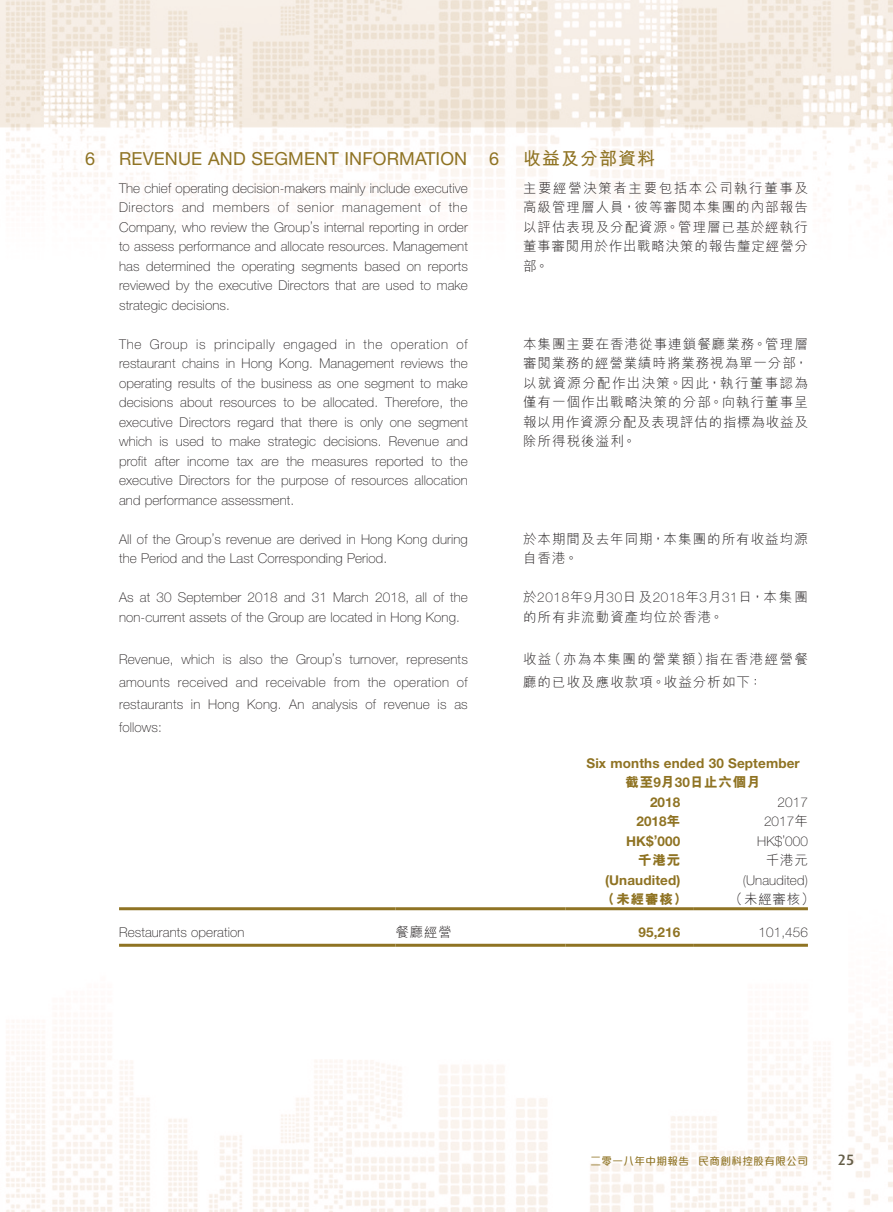
<style>
.page{position:relative;width:893px;height:1212px;background:#fff}
.page>*{position:absolute;margin:0;border:0;box-sizing:border-box;transform-origin:0 0}
.Heading_2{font:18px "Helvetica Neue LT Std";letter-spacing:.01em;color:#8f7323}
.C_Heading_2{font:700 18px "M Hei HK";letter-spacing:.06em;color:#8f7323}
.C_Heading_2-2{font:18px "Helvetica Neue LT Std";color:#8f7323}
.t1{font:500 15px "Dax";color:#645d47}
.Body_Text{font:100 13.5px/19.5px "Helvetica Neue LT Std";letter-spacing:.01em;color:#231f20;text-align:justify}
.C_Body_Text{font:300 13.5px/19.5px "M Hei HK";letter-spacing:.075em;color:#231f20;text-align:justify}
.Body_Text-2{font:700 13.5px "Helvetica Neue LT Std";letter-spacing:.01em;color:#8f7323}
.C_Body_Text-2{font:300 13.5px/22.5px "M Hei HK";letter-spacing:.105em;color:#231f20}
.Body_Text-3{font:800 13.5px "M Hei HK";letter-spacing:.06em;color:#8f7323}
.Body_Text-4{font:300 13.5px "M Hei HK";letter-spacing:.06em;color:#231f20}
.t2{font:500 10.5px "M Elle HK";letter-spacing:.05em;color:#8f7323}
.s1{font-family:"Helvetica Neue LT Std";font-weight:100}
.s2{font-family:"Helvetica Neue LT Std";font-weight:700}
.s3{font-family:"M Hei HK";font-weight:800}
.s4{font-family:"M Hei HK";font-weight:300}
</style>
<div class="page">
<img style="left:0;top:0;width:893px;height:1212px">
<hr style="left:119px;top:907px;width:276px;height:3px;background:#8f7323">
<hr style="left:395px;top:907px;width:171px;height:3px;background:#8f7323">
<hr style="left:566px;top:907px;width:127px;height:3px;background:#8f7323">
<hr style="left:693px;top:907px;width:115px;height:3px;background:#8f7323">
<hr style="left:119px;top:944px;width:276px;height:3px;background:#8f7323">
<hr style="left:395px;top:944px;width:171px;height:3px;background:#8f7323">
<hr style="left:566px;top:944px;width:127px;height:3px;background:#8f7323">
<hr style="left:693px;top:944px;width:115px;height:3px;background:#8f7323">
<p class="Heading_2" style="left:85px;top:148px;width:12px">6</p>
<p class="Heading_2" style="left:119px;top:148px;width:350px">REVENUE AND SEGMENT INFORMATION</p>
<p class="Body_Text" style="left:119px;top:178px;width:350px">The chief operating decision-makers mainly include executive Directors and members of senior management of the Company, who review the Group’s internal reporting in order to assess performance and allocate resources. Management has determined the operating segments based on reports reviewed by the executive Directors that are used to make strategic decisions.</p>
<p class="Body_Text" style="left:119px;top:334px;width:350px">The Group is principally engaged in the operation of restaurant chains in Hong Kong. Management reviews the operating results of the business as one segment to make decisions about resources to be allocated. Therefore, the executive Directors regard that there is only one segment which is used to make strategic decisions. Revenue and profit after income tax are the measures reported to the executive Directors for the purpose of resources allocation and performance assessment.</p>
<p class="Body_Text" style="left:119px;top:529px;width:350px">All of the Group’s revenue are derived in Hong Kong during the Period and the Last Corresponding Period.</p>
<p class="Body_Text" style="left:119px;top:588px;width:350px">As at 30 September 2018 and 31 March 2018, all of the non-current assets of the Group are located in Hong Kong.</p>
<p class="Body_Text" style="left:119px;top:648px;width:350px;line-height:22.5px">Revenue, which is also the Group’s turnover, represents amounts received and receivable from the operation of restaurants in Hong Kong. An analysis of revenue is as follows:</p>
<p class="C_Heading_2-2" style="left:489px;top:148px;width:12px">6</p>
<p class="C_Heading_2" style="left:523px;top:145px;width:134px">收益及分部資料</p>
<p class="C_Body_Text" style="left:523px;top:178px;width:286px">主要經營決策者主要包括本公司執行董事及高級管理層人員，彼等審閱本集團的內部報告以評估表現及分配資源。管理層已基於經執行董事審閱用於作出戰略決策的報告釐定經營分部。</p>
<p class="C_Body_Text" style="left:523px;top:334px;width:286px">本集團主要在香港從事連鎖餐廳業務。管理層審閱業務的經營業績時將業務視為單一分部，以就資源分配作出決策。因此，執行董事認為僅有一個作出戰略決策的分部。向執行董事呈報以用作資源分配及表現評估的指標為收益及除所得稅後溢利。</p>
<p class="C_Body_Text" style="left:523px;top:529px;width:286px">於本期間及去年同期，本集團的所有收益均源自香港。</p>
<p class="C_Body_Text" style="left:523px;top:587px;width:286px">於<span class="s1">2018</span>年<span class="s1">9</span>月<span class="s1">30</span>日及<span class="s1">2018</span>年<span class="s1">3</span>月<span class="s1">31</span>日，本集團的所有非流動資產均位於香港。</p>
<p class="C_Body_Text-2" style="left:523px;top:647px;width:286px">收益（亦為本集團的營業額）指在香港經營餐廳的已收及應收款項。收益分析如下：</p>
<p class="Body_Text-2" style="left:586px;top:754px;width:215px">Six months ended 30 September</p>
<p class="Body_Text-3" style="left:626px;top:775px;width:136px">截至<span class="s2">9</span>月<span class="s2">30</span>日止六個月</p>
<p class="Body_Text-2" style="left:650px;top:793px;width:32px">2018</p>
<p class="Body_Text" style="left:778px;top:792px;width:32px">2017</p>
<p class="Body_Text-2" style="left:636px;top:813px;width:45px">2018<span class="s3">年</span></p>
<p class="Body_Text" style="left:764px;top:811px;width:45px">2017<span class="s4">年</span></p>
<p class="Body_Text-2" style="left:626px;top:832px;width:56px">HK$’000</p>
<p class="Body_Text" style="left:757px;top:831px;width:52px">HK$’000</p>
<p class="Body_Text-3" style="left:638px;top:853px;width:44px">千港元</p>
<p class="Body_Text-4" style="left:766px;top:853px;width:44px">千港元</p>
<p class="Body_Text-2" style="left:605px;top:871px;width:77px">(Unaudited)</p>
<p class="Body_Text" style="left:743px;top:870px;width:67px">(Unaudited)</p>
<p class="Body_Text-3" style="left:601px;top:892px;width:87px">（未經審核）</p>
<p class="Body_Text-4" style="left:729px;top:892px;width:87px">（未經審核）</p>
<p class="Body_Text" style="left:119px;top:922px;width:127px">Restaurants operation</p>
<p class="Body_Text-4" style="left:395px;top:925px;width:58px">餐廳經營</p>
<p class="Body_Text-2" style="left:639px;top:923px;width:43px">95,216</p>
<p class="Body_Text" style="left:758px;top:922px;width:51px">101,456</p>
<p class="t2" style="left:590px;top:1156px;width:219px">二零一八年中期報告 民商創科控股有限公司</p>
<p class="t1" style="left:838px;top:1152px;width:18px">25</p>
</div>
